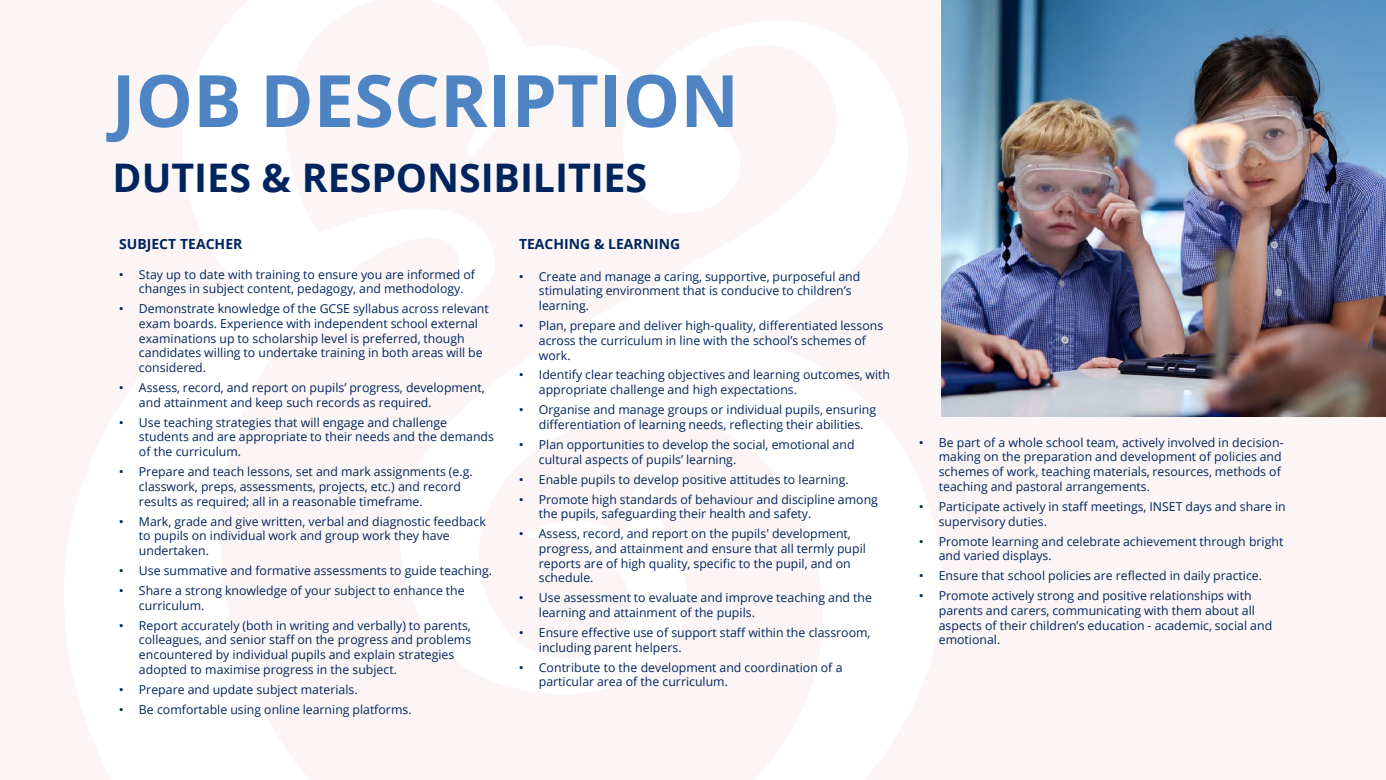
<style>
.page{position:relative;width:1386px;height:780px;background:#fff}
.page>*{position:absolute;margin:0;border:0;box-sizing:border-box;transform-origin:0 0}
.t1{font:700 72.27px "Open Sans";color:#4e84c4}
.t2{font:700 39.38px "Open Sans";letter-spacing:-.005em;color:#00245d}
.t3{font:700 14px "Open Sans";color:#00245d}
.t4{font:12.25px/14.7px "Open Sans";color:#00245d}
.s1{font-family:"Arial"}
</style>
<div class="page">
<div style="left:0;top:0;width:1385px;height:779px;background:#fbf6f5"></div>
<img style="left:941px;top:0;width:444px;height:416px">
<h2 class="t1" style="left:112px;top:50px;width:629px">JOB DESCRIPTION</h2>
<p class="t2" style="left:112px;top:149px;width:536px">DUTIES &amp; RESPONSIBILITIES</p>
<p class="t3" style="left:119px;top:234px;width:125px">SUBJECT TEACHER</p>
<p class="t4" style="left:139px;top:266px;width:337px;text-indent:-20px"><span class="s1">•</span> Stay up to date with training to ensure you are informed of changes in subject content, pedagogy, and methodology.</p>
<p class="t4" style="left:139px;top:301px;width:351px;text-indent:-20px"><span class="s1">•</span> Demonstrate knowledge of the GCSE syllabus across relevant exam boards. Experience with independent school external examinations up to scholarship level is preferred, though candidates willing to undertake training in both areas will be considered.</p>
<p class="t4" style="left:139px;top:380px;width:347px;text-indent:-20px"><span class="s1">•</span> Assess, record, and report on pupils’ progress, development, and attainment and keep such records as required.</p>
<p class="t4" style="left:139px;top:414px;width:356px;text-indent:-20px"><span class="s1">•</span> Use teaching strategies that will engage and challenge students and are appropriate to their needs and the demands of the curriculum.</p>
<p class="t4" style="left:139px;top:464px;width:335px;text-indent:-20px"><span class="s1">•</span> Prepare and teach lessons, set and mark assignments (e.g. classwork, preps, assessments, projects, etc.) and record results as required; all in a reasonable timeframe.</p>
<p class="t4" style="left:139px;top:513px;width:348px;text-indent:-20px"><span class="s1">•</span> Mark, grade and give written, verbal and diagnostic feedback to pupils on individual work and group work they have undertaken.</p>
<p class="t4" style="left:119px;top:562px;width:374px"><span class="s1">•</span> Use summative and formative assessments to guide teaching.</p>
<p class="t4" style="left:139px;top:582px;width:327px;text-indent:-20px"><span class="s1">•</span> Share a strong knowledge of your subject to enhance the curriculum.</p>
<p class="t4" style="left:139px;top:617px;width:334px;text-indent:-20px"><span class="s1">•</span> Report accurately (both in writing and verbally) to parents, colleagues, and senior staff on the progress and problems encountered by individual pupils and explain strategies adopted to maximise progress in the subject.</p>
<p class="t4" style="left:119px;top:681px;width:240px"><span class="s1">•</span> Prepare and update subject materials.</p>
<p class="t4" style="left:119px;top:701px;width:294px"><span class="s1">•</span> Be comfortable using online learning platforms.</p>
<p class="t3" style="left:519px;top:234px;width:163px">TEACHING &amp; LEARNING</p>
<p class="t4" style="left:539px;top:268px;width:323px;text-indent:-20px"><span class="s1">•</span> Create and manage a caring, supportive, purposeful and stimulating environment that is conducive to children’s learning.</p>
<p class="t4" style="left:539px;top:318px;width:346px;text-indent:-20px"><span class="s1">•</span> Plan, prepare and deliver high-quality, differentiated lessons across the curriculum in line with the school’s schemes of work.</p>
<p class="t4" style="left:539px;top:367px;width:353px;text-indent:-20px"><span class="s1">•</span> Identify clear teaching objectives and learning outcomes, with appropriate challenge and high expectations.</p>
<p class="t4" style="left:519px;top:402px;width:358px;text-align:center"><span class="s1">•</span> Organise and manage groups or individual pupils, ensuring differentiation of learning needs, reflecting their abilities.</p>
<p class="t4" style="left:539px;top:436px;width:317px;text-indent:-20px"><span class="s1">•</span> Plan opportunities to develop the social, emotional and cultural aspects of pupils’ learning.</p>
<p class="t4" style="left:519px;top:471px;width:331px"><span class="s1">•</span> Enable pupils to develop positive attitudes to learning.</p>
<p class="t4" style="left:539px;top:491px;width:340px;text-indent:-20px"><span class="s1">•</span> Promote high standards of behaviour and discipline among the pupils, safeguarding their health and safety.</p>
<p class="t4" style="left:539px;top:526px;width:328px;text-indent:-20px"><span class="s1">•</span> Assess, record, and report on the pupils' development, progress, and attainment and ensure that all termly pupil reports are of high quality, specific to the pupil, and on schedule.</p>
<p class="t4" style="left:539px;top:590px;width:334px;text-indent:-20px"><span class="s1">•</span> Use assessment to evaluate and improve teaching and the learning and attainment of the pupils.</p>
<p class="t4" style="left:539px;top:624px;width:333px;text-indent:-20px"><span class="s1">•</span> Ensure effective use of support staff within the classroom, including parent helpers.</p>
<p class="t4" style="left:539px;top:659px;width:305px;text-indent:-20px"><span class="s1">•</span> Contribute to the development and coordination of a particular area of the curriculum.</p>
<p class="t4" style="left:938px;top:434px;width:346px;text-indent:-20px"><span class="s1">•</span> Be part of a whole school team, actively involved in decision&shy;making on the preparation and development of policies and schemes of work, teaching materials, resources, methods of teaching and pastoral arrangements.</p>
<p class="t4" style="left:938px;top:498px;width:348px;text-indent:-20px"><span class="s1">•</span> Participate actively in staff meetings, INSET days and share in supervisory duties.</p>
<p class="t4" style="left:938px;top:533px;width:346px;text-indent:-20px"><span class="s1">•</span> Promote learning and celebrate achievement through bright and varied displays.</p>
<p class="t4" style="left:918px;top:568px;width:344px"><span class="s1">•</span> Ensure that school policies are reflected in daily practice.</p>
<p class="t4" style="left:938px;top:587px;width:335px;text-indent:-20px"><span class="s1">•</span> Promote actively strong and positive relationships with parents and carers, communicating with them about all aspects of their children’s education - academic, social and emotional.</p>
</div>
